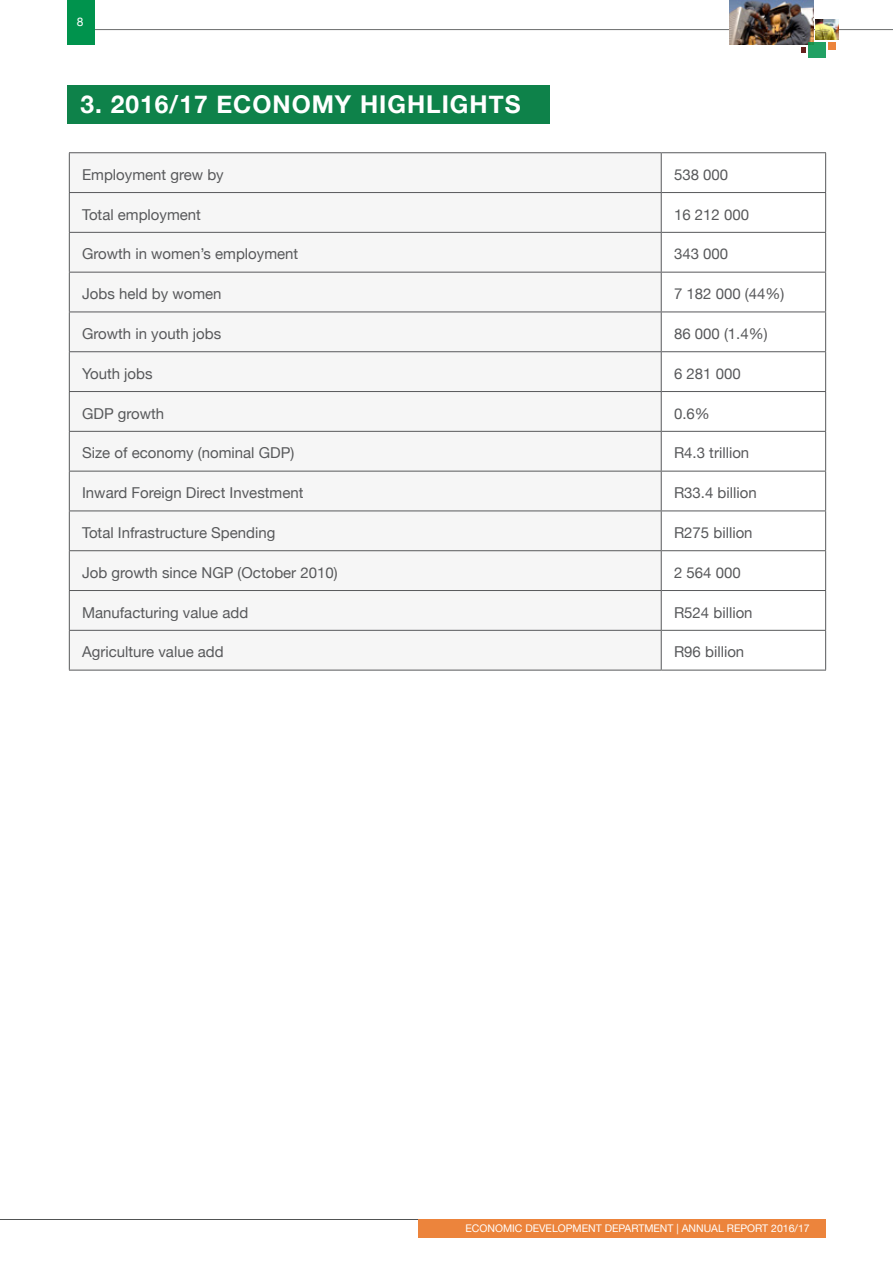
<style>
.page{position:relative;width:893px;height:1263px;background:#fff}
.page>*{position:absolute;margin:0;border:0;box-sizing:border-box;transform-origin:0 0}
.t1{font:700 24.45px "Helvetica Neue";letter-spacing:.04em;color:#fff}
.t2{font:15px "Helvetica Neue";color:#58595b}
.t3{font:12px "Helvetica Neue";color:#fff}
.t4{font:10.5px "Helvetica Neue";color:#fff}
</style>
<div class="page">
<svg style="left:95px;top:29px;width:798px;height:1px"></svg>
<img style="left:729px;top:0;width:84px;height:45px">
<div style="left:828px;top:42px;width:7px;height:7px;background:#ec843c"></div>
<svg style="left:801px;top:47px;width:4px;height:5px"></svg>
<div style="left:808px;top:42px;width:18px;height:16px;background:#22a164"></div>
<img style="left:815px;top:19px;width:23px;height:21px">
<div style="left:67px;top:0;width:28px;height:45px;background:#00934d"></div>
<hr style="left:0;top:1219px;width:826px;height:1px;background:#515354">
<div style="left:418px;top:1219px;width:408px;height:19px;background:#ec843c"></div>
<div style="left:68px;top:85px;width:482px;height:39px;background:#0e824a"></div>
<div style="left:70px;top:153px;width:591px;height:517px;background:#f6f6f6"></div>
<hr style="left:69px;top:152px;width:592px;height:1px;background:#58595b">
<hr style="left:69px;top:153px;width:1px;height:39px;background:#58595b">
<hr style="left:661px;top:152px;width:165px;height:1px;background:#58595b">
<hr style="left:661px;top:153px;width:1px;height:39px;background:#58595b">
<hr style="left:825px;top:153px;width:1px;height:39px;background:#58595b">
<hr style="left:69px;top:192px;width:592px;height:1px;background:#58595b">
<hr style="left:69px;top:193px;width:1px;height:39px;background:#58595b">
<hr style="left:661px;top:192px;width:165px;height:1px;background:#58595b">
<hr style="left:661px;top:193px;width:1px;height:39px;background:#58595b">
<hr style="left:825px;top:193px;width:1px;height:39px;background:#58595b">
<hr style="left:69px;top:232px;width:592px;height:1px;background:#58595b">
<hr style="left:69px;top:233px;width:1px;height:39px;background:#58595b">
<hr style="left:661px;top:232px;width:165px;height:1px;background:#58595b">
<hr style="left:661px;top:233px;width:1px;height:39px;background:#58595b">
<hr style="left:825px;top:233px;width:1px;height:39px;background:#58595b">
<hr style="left:69px;top:272px;width:592px;height:1px;background:#58595b">
<hr style="left:69px;top:272px;width:1px;height:40px;background:#58595b">
<hr style="left:661px;top:272px;width:165px;height:1px;background:#58595b">
<hr style="left:661px;top:272px;width:1px;height:40px;background:#58595b">
<hr style="left:825px;top:272px;width:1px;height:40px;background:#58595b">
<hr style="left:69px;top:312px;width:592px;height:1px;background:#58595b">
<hr style="left:69px;top:312px;width:1px;height:39px;background:#58595b">
<hr style="left:661px;top:312px;width:165px;height:1px;background:#58595b">
<hr style="left:661px;top:312px;width:1px;height:39px;background:#58595b">
<hr style="left:825px;top:312px;width:1px;height:39px;background:#58595b">
<hr style="left:69px;top:351px;width:592px;height:1px;background:#58595b">
<hr style="left:69px;top:352px;width:1px;height:39px;background:#58595b">
<hr style="left:661px;top:351px;width:165px;height:1px;background:#58595b">
<hr style="left:661px;top:352px;width:1px;height:39px;background:#58595b">
<hr style="left:825px;top:352px;width:1px;height:39px;background:#58595b">
<hr style="left:69px;top:391px;width:592px;height:1px;background:#58595b">
<hr style="left:69px;top:392px;width:1px;height:39px;background:#58595b">
<hr style="left:661px;top:391px;width:165px;height:1px;background:#58595b">
<hr style="left:661px;top:392px;width:1px;height:39px;background:#58595b">
<hr style="left:825px;top:392px;width:1px;height:39px;background:#58595b">
<hr style="left:69px;top:431px;width:592px;height:1px;background:#58595b">
<hr style="left:69px;top:432px;width:1px;height:39px;background:#58595b">
<hr style="left:661px;top:431px;width:165px;height:1px;background:#58595b">
<hr style="left:661px;top:432px;width:1px;height:39px;background:#58595b">
<hr style="left:825px;top:432px;width:1px;height:39px;background:#58595b">
<hr style="left:69px;top:471px;width:592px;height:1px;background:#58595b">
<hr style="left:69px;top:471px;width:1px;height:39px;background:#58595b">
<hr style="left:661px;top:471px;width:165px;height:1px;background:#58595b">
<hr style="left:661px;top:471px;width:1px;height:39px;background:#58595b">
<hr style="left:825px;top:471px;width:1px;height:39px;background:#58595b">
<hr style="left:69px;top:510px;width:592px;height:1px;background:#58595b">
<hr style="left:69px;top:511px;width:1px;height:39px;background:#58595b">
<hr style="left:661px;top:510px;width:165px;height:1px;background:#58595b">
<hr style="left:661px;top:511px;width:1px;height:39px;background:#58595b">
<hr style="left:825px;top:511px;width:1px;height:39px;background:#58595b">
<hr style="left:69px;top:550px;width:592px;height:1px;background:#58595b">
<hr style="left:69px;top:551px;width:1px;height:39px;background:#58595b">
<hr style="left:661px;top:550px;width:165px;height:1px;background:#58595b">
<hr style="left:661px;top:551px;width:1px;height:39px;background:#58595b">
<hr style="left:825px;top:551px;width:1px;height:39px;background:#58595b">
<hr style="left:69px;top:590px;width:592px;height:1px;background:#58595b">
<hr style="left:69px;top:591px;width:1px;height:39px;background:#58595b">
<hr style="left:661px;top:590px;width:165px;height:1px;background:#58595b">
<hr style="left:661px;top:591px;width:1px;height:39px;background:#58595b">
<hr style="left:825px;top:591px;width:1px;height:39px;background:#58595b">
<hr style="left:69px;top:630px;width:592px;height:1px;background:#58595b">
<hr style="left:69px;top:631px;width:1px;height:39px;background:#58595b">
<hr style="left:661px;top:630px;width:165px;height:1px;background:#58595b">
<hr style="left:661px;top:631px;width:1px;height:39px;background:#58595b">
<hr style="left:825px;top:631px;width:1px;height:39px;background:#58595b">
<hr style="left:69px;top:670px;width:592px;height:1px;background:#58595b">
<hr style="left:661px;top:670px;width:165px;height:1px;background:#58595b">
<p class="t3" style="left:77px;top:13px;width:8px">8</p>
<h1 class="t1" style="left:81px;top:89px;width:441px">3. 2016/17 ECONOMY HIGHLIGHTS</h1>
<p class="t2" style="left:82px;top:164px;width:143px">Employment grew by</p>
<p class="t2" style="left:674px;top:164px;width:56px">538 000</p>
<p class="t2" style="left:82px;top:203px;width:120px">Total employment</p>
<p class="t2" style="left:674px;top:203px;width:77px">16 212 000</p>
<p class="t2" style="left:82px;top:243px;width:218px">Growth in women’s employment</p>
<p class="t2" style="left:674px;top:243px;width:56px">343 000</p>
<p class="t2" style="left:82px;top:283px;width:141px">Jobs held by women</p>
<p class="t2" style="left:674px;top:283px;width:112px">7 182 000 (44%)</p>
<p class="t2" style="left:82px;top:323px;width:141px">Growth in youth jobs</p>
<p class="t2" style="left:674px;top:323px;width:95px">86 000 (1.4%)</p>
<p class="t2" style="left:82px;top:363px;width:72px">Youth jobs</p>
<p class="t2" style="left:674px;top:363px;width:68px">6 281 000</p>
<p class="t2" style="left:82px;top:402px;width:84px">GDP growth</p>
<p class="t2" style="left:674px;top:402px;width:37px">0.6%</p>
<p class="t2" style="left:82px;top:442px;width:214px">Size of economy (nominal GDP)</p>
<p class="t2" style="left:674px;top:442px;width:77px">R4.3 trillion</p>
<p class="t2" style="left:82px;top:482px;width:223px">Inward Foreign Direct Investment</p>
<p class="t2" style="left:674px;top:482px;width:84px">R33.4 billion</p>
<p class="t2" style="left:82px;top:522px;width:195px">Total Infrastructure Spending</p>
<p class="t2" style="left:674px;top:522px;width:80px">R275 billion</p>
<p class="t2" style="left:82px;top:562px;width:257px">Job growth since NGP (October 2010)</p>
<p class="t2" style="left:674px;top:562px;width:68px">2 564 000</p>
<p class="t2" style="left:82px;top:601px;width:168px">Manufacturing value add</p>
<p class="t2" style="left:674px;top:601px;width:80px">R524 billion</p>
<p class="t2" style="left:82px;top:641px;width:143px">Agriculture value add</p>
<p class="t2" style="left:674px;top:641px;width:72px">R96 billion</p>
<p class="t4" style="left:465px;top:1221px;width:346px">ECONOMIC DEVELOPMENT DEPARTMENT | ANNUAL REPORT 2016/17</p>
</div>
